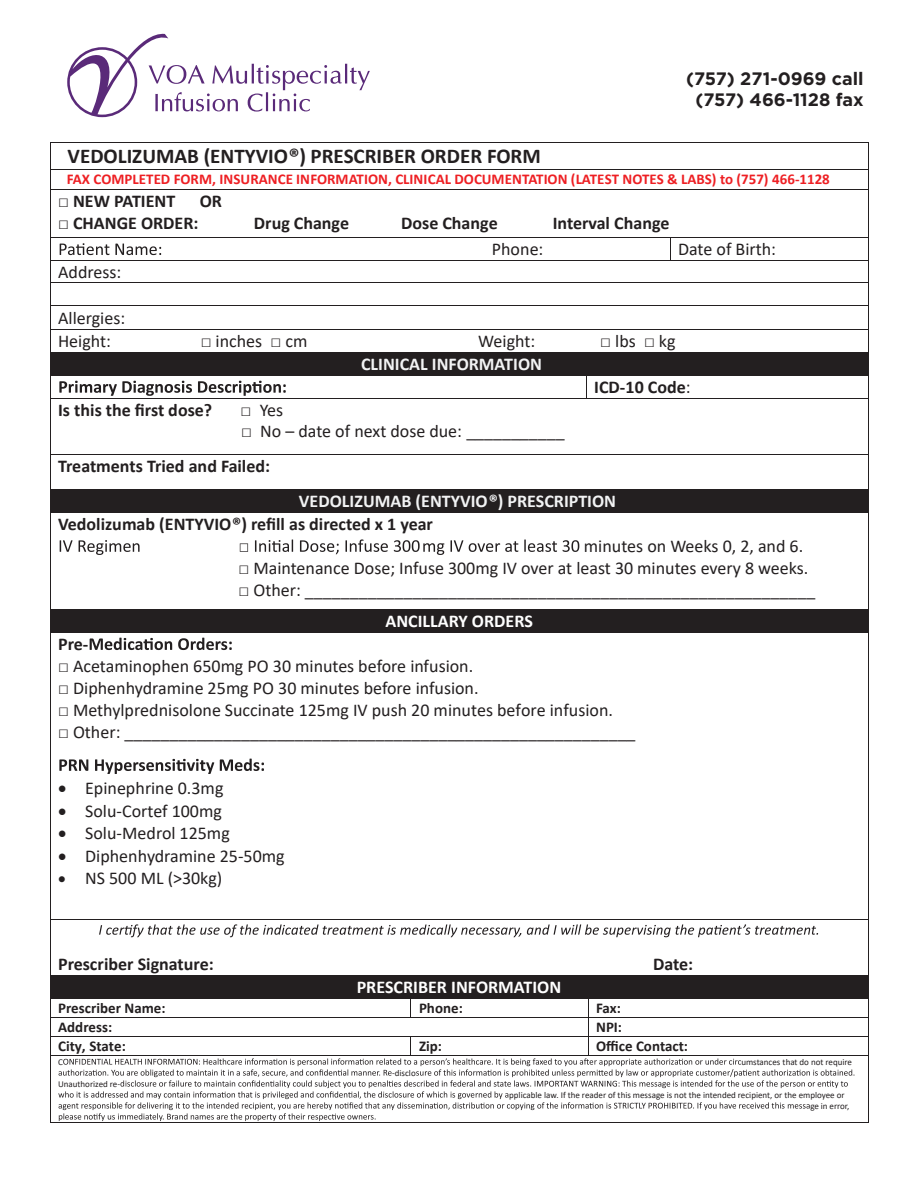
<style>
.page{position:relative;width:918px;height:1188px;background:#fff}
.page>*{position:absolute;margin:0;border:0;box-sizing:border-box;transform-origin:0 0}
.t1{font:700 21px "Calibri";color:#231f20}
.t2{font:18px/23.4px "Calibri";color:#231f20}
.t3{font:700 18px "Calibri";color:#231f20}
.t4{font:700 18px "Calibri";color:#f2f3f4}
.t5{font:700 18px "Calibri";color:#fff}
.t6{font:700 18px/21.6px "Gotham";color:#231f20;text-align:center}
.t7{font:700 15px "Calibri";color:#ee1f23}
.t8{font:700 15px "Calibri";color:#231f20}
.t9{font:9px/10.9px "Calibri";letter-spacing:-.005em;color:#231f20}
.s1{font-weight:400}
</style>
<div class="page">
<hr style="left:50px;top:143px;width:818px;height:1px;background:#231f20">
<hr style="left:50px;top:169px;width:818px;height:1px;background:#231f20">
<svg style="left:50px;top:144px;width:1px;height:45px"></svg>
<hr style="left:50px;top:189px;width:818px;height:1px;background:#231f20">
<svg style="left:868px;top:143px;width:1px;height:47px"></svg>
<hr style="left:50px;top:190px;width:1px;height:47px;background:#231f20">
<hr style="left:868px;top:190px;width:1px;height:47px;background:#231f20">
<svg style="left:60px;top:243px;width:101px;height:12px"></svg>
<hr style="left:50px;top:237px;width:620px;height:1px;background:#231f20">
<hr style="left:670px;top:237px;width:198px;height:1px;background:#231f20">
<hr style="left:50px;top:260px;width:620px;height:1px;background:#231f20">
<svg style="left:670px;top:238px;width:1px;height:22px"></svg>
<hr style="left:670px;top:260px;width:198px;height:1px;background:#231f20">
<hr style="left:50px;top:282px;width:818px;height:1px;background:#231f20">
<hr style="left:50px;top:305px;width:818px;height:1px;background:#231f20">
<hr style="left:50px;top:329px;width:818px;height:1px;background:#231f20">
<div style="left:58px;top:353px;width:802px;height:22px;background:#231f20"></div>
<hr style="left:50px;top:352px;width:818px;height:1px;background:#231f20">
<svg style="left:59px;top:381px;width:227px;height:15px"></svg>
<hr style="left:50px;top:375px;width:536px;height:1px;background:#231f20">
<hr style="left:587px;top:375px;width:281px;height:1px;background:#231f20">
<svg style="left:50px;top:238px;width:1px;height:160px"></svg>
<hr style="left:50px;top:398px;width:536px;height:1px;background:#231f20">
<svg style="left:586px;top:375px;width:1px;height:24px"></svg>
<hr style="left:587px;top:398px;width:281px;height:1px;background:#231f20">
<svg style="left:868px;top:237px;width:1px;height:161px"></svg>
<hr style="left:50px;top:398px;width:1px;height:56px;background:#231f20">
<hr style="left:868px;top:398px;width:1px;height:56px;background:#231f20">
<hr style="left:50px;top:454px;width:818px;height:1px;background:#231f20">
<hr style="left:50px;top:455px;width:1px;height:34px;background:#231f20">
<hr style="left:868px;top:455px;width:1px;height:34px;background:#231f20">
<div style="left:58px;top:490px;width:802px;height:22px;background:#231f20"></div>
<hr style="left:50px;top:489px;width:818px;height:1px;background:#231f20">
<svg style="left:60px;top:539px;width:519px;height:16px"></svg>
<svg style="left:50px;top:490px;width:1px;height:22px"></svg>
<hr style="left:50px;top:512px;width:818px;height:1px;background:#231f20">
<svg style="left:868px;top:489px;width:1px;height:24px"></svg>
<hr style="left:50px;top:513px;width:1px;height:96px;background:#231f20">
<hr style="left:868px;top:513px;width:1px;height:96px;background:#231f20">
<div style="left:58px;top:610px;width:802px;height:22px;background:#231f20"></div>
<hr style="left:50px;top:609px;width:818px;height:1px;background:#231f20">
<svg style="left:90px;top:638px;width:142px;height:12px"></svg>
<svg style="left:59px;top:759px;width:205px;height:15px"></svg>
<svg style="left:50px;top:610px;width:1px;height:22px"></svg>
<hr style="left:50px;top:632px;width:818px;height:1px;background:#231f20">
<svg style="left:868px;top:609px;width:1px;height:24px"></svg>
<hr style="left:50px;top:633px;width:1px;height:287px;background:#231f20">
<hr style="left:868px;top:633px;width:1px;height:287px;background:#231f20">
<svg style="left:99px;top:924px;width:719px;height:13px"></svg>
<hr style="left:50px;top:920px;width:818px;height:1px;background:#231f20">
<hr style="left:50px;top:920px;width:1px;height:55px;background:#231f20">
<hr style="left:868px;top:920px;width:1px;height:55px;background:#231f20">
<div style="left:58px;top:976px;width:802px;height:22px;background:#231f20"></div>
<hr style="left:50px;top:975px;width:818px;height:1px;background:#231f20">
<hr style="left:50px;top:998px;width:361px;height:1px;background:#231f20">
<hr style="left:589px;top:998px;width:279px;height:1px;background:#231f20">
<hr style="left:50px;top:1017px;width:361px;height:1px;background:#231f20">
<hr style="left:589px;top:1017px;width:279px;height:1px;background:#231f20">
<hr style="left:50px;top:1036px;width:361px;height:1px;background:#231f20">
<hr style="left:589px;top:1036px;width:279px;height:1px;background:#231f20">
<svg style="left:50px;top:976px;width:1px;height:79px"></svg>
<hr style="left:50px;top:1055px;width:361px;height:1px;background:#231f20">
<svg style="left:58px;top:998px;width:796px;height:123px"></svg>
<hr style="left:589px;top:1055px;width:279px;height:1px;background:#231f20">
<svg style="left:868px;top:975px;width:1px;height:81px"></svg>
<hr style="left:50px;top:1056px;width:1px;height:66px;background:#231f20">
<hr style="left:50px;top:1122px;width:818px;height:1px;background:#231f20">
<hr style="left:868px;top:1056px;width:1px;height:66px;background:#231f20">
<svg style="left:67px;top:33px;width:303px;height:84px"></svg>
<p class="t6" style="left:686px;top:67px;width:179px">(757) 271-0969 call (757) 466-1128 fax</p>
<p class="t1" style="left:68px;top:142px;width:475px">VEDOLIZUMAB (ENTYVIO®) PRESCRIBER ORDER FORM</p>
<p class="t7" style="left:67px;top:168px;width:765px">FAX COMPLETED FORM, INSURANCE INFORMATION, CLINICAL DOCUMENTATION (LATEST NOTES &amp; LABS) to (757) 466-1128</p>
<p class="t3" style="left:58px;top:188px;width:119px">□ NEW PATIENT</p>
<p class="t3" style="left:200px;top:188px;width:24px">OR</p>
<p class="t3" style="left:58px;top:210px;width:142px">□ CHANGE ORDER:</p>
<p class="t3" style="left:254px;top:210px;width:97px">Drug Change</p>
<p class="t3" style="left:401px;top:210px;width:98px">Dose Change</p>
<p class="t3" style="left:553px;top:210px;width:118px">Interval Change</p>
<p class="t2" style="left:492px;top:237px;width:53px">Phone:</p>
<p class="t2" style="left:678px;top:237px;width:100px">Date of Birth:</p>
<p class="t2" style="left:58px;top:259px;width:65px">Address:</p>
<p class="t2" style="left:58px;top:306px;width:69px">Allergies:<br>Height:</p>
<p class="t2" style="left:201px;top:329px;width:108px">□ inches □ cm</p>
<p class="t2" style="left:478px;top:329px;width:59px">Weight:</p>
<p class="t2" style="left:600px;top:329px;width:77px">□ lbs □ kg</p>
<p class="t4" style="left:361px;top:351px;width:182px">CLINICAL INFORMATION</p>
<p class="t3" style="left:594px;top:374px;width:98px">ICD-10 Code<span class="s1">:</span></p>
<p class="t3" style="left:58px;top:397px;width:156px">Is this the first dose?</p>
<p class="t2" style="left:241px;top:397px;width:44px">□ Yes</p>
<p class="t2" style="left:241px;top:419px;width:325px">□ No – date of next dose due: ___________</p>
<p class="t3" style="left:58px;top:453px;width:214px">Treatments Tried and Failed:</p>
<p class="t4" style="left:299px;top:488px;width:319px">VEDOLIZUMAB (ENTYVIO ®) PRESCRIPTION</p>
<p class="t3" style="left:58px;top:511px;width:376px">Vedolizumab (ENTYVIO ®) refill as directed x 1 year</p>
<p class="t2" style="left:584px;top:534px;width:221px">minutes on Weeks 0, 2, and 6.</p>
<p class="t2" style="left:238px;top:556px;width:571px">□ Maintenance Dose; Infuse 300mg IV over at least 30 minutes every 8 weeks.</p>
<p class="t2" style="left:239px;top:578px;width:578px">□ Other: _________________________________________________________</p>
<p class="t5" style="left:385px;top:608px;width:149px">ANCILLARY ORDERS</p>
<p class="t3" style="left:58px;top:631px;width:32px">Pre-</p>
<p class="t2" style="left:58px;top:654px;width:417px">□ Acetaminophen 650mg PO 30 minutes before infusion.</p>
<p class="t2" style="left:58px;top:676px;width:422px">□ Diphenhydramine 25mg PO 30 minutes before infusion.</p>
<p class="t2" style="left:58px;top:698px;width:556px">□ Methylprednisolone Succinate 125mg IV push 20 minutes before infusion.</p>
<p class="t2" style="left:58px;top:720px;width:579px">□ Other: _________________________________________________________</p>
<p class="t2" style="left:58px;top:776px;width:167px">• Epinephrine 0.3mg</p>
<p class="t2" style="left:58px;top:798px;width:165px">• Solu-Cortef 100mg</p>
<p class="t2" style="left:58px;top:821px;width:173px">• Solu-Medrol 125mg</p>
<p class="t2" style="left:58px;top:844px;width:228px">• Diphenhydramine 25-50mg</p>
<p class="t2" style="left:58px;top:866px;width:166px">• NS 500 ML (&gt;30kg)</p>
<p class="t3" style="left:58px;top:952px;width:157px">Prescriber Signature:</p>
<p class="t3" style="left:653px;top:952px;width:41px">Date:</p>
<p class="t5" style="left:357px;top:974px;width:206px">PRESCRIBER INFORMATION</p>
<p class="t8" style="left:58px;top:998px;width:109px">Prescriber Name:</p>
<p class="t8" style="left:419px;top:998px;width:45px">Phone:</p>
<p class="t8" style="left:596px;top:998px;width:26px">Fax:</p>
<p class="t8" style="left:58px;top:1017px;width:56px">Address:</p>
<p class="t8" style="left:596px;top:1017px;width:27px">NPI:</p>
<p class="t8" style="left:58px;top:1036px;width:69px">City, State:</p>
<p class="t8" style="left:419px;top:1036px;width:24px">Zip:</p>
<p class="t8" style="left:596px;top:1036px;width:93px">Office Contact:</p>
<p class="t9" style="left:58px;top:1056px;width:6px">C</p>
<p class="t9" style="left:741px;top:1056px;width:112px">umstances that do not require</p>
<p class="t9" style="left:392px;top:1067px;width:25px">-disclo</p>
<p class="t9" style="left:58px;top:1078px;width:63px">Unauthorized re-</p>
<p class="t9" style="left:810px;top:1089px;width:41px;text-indent:-301px">pplicable law. If the reader of this message is not the intended recipient, or the employee or ge in error,</p>
</div>
